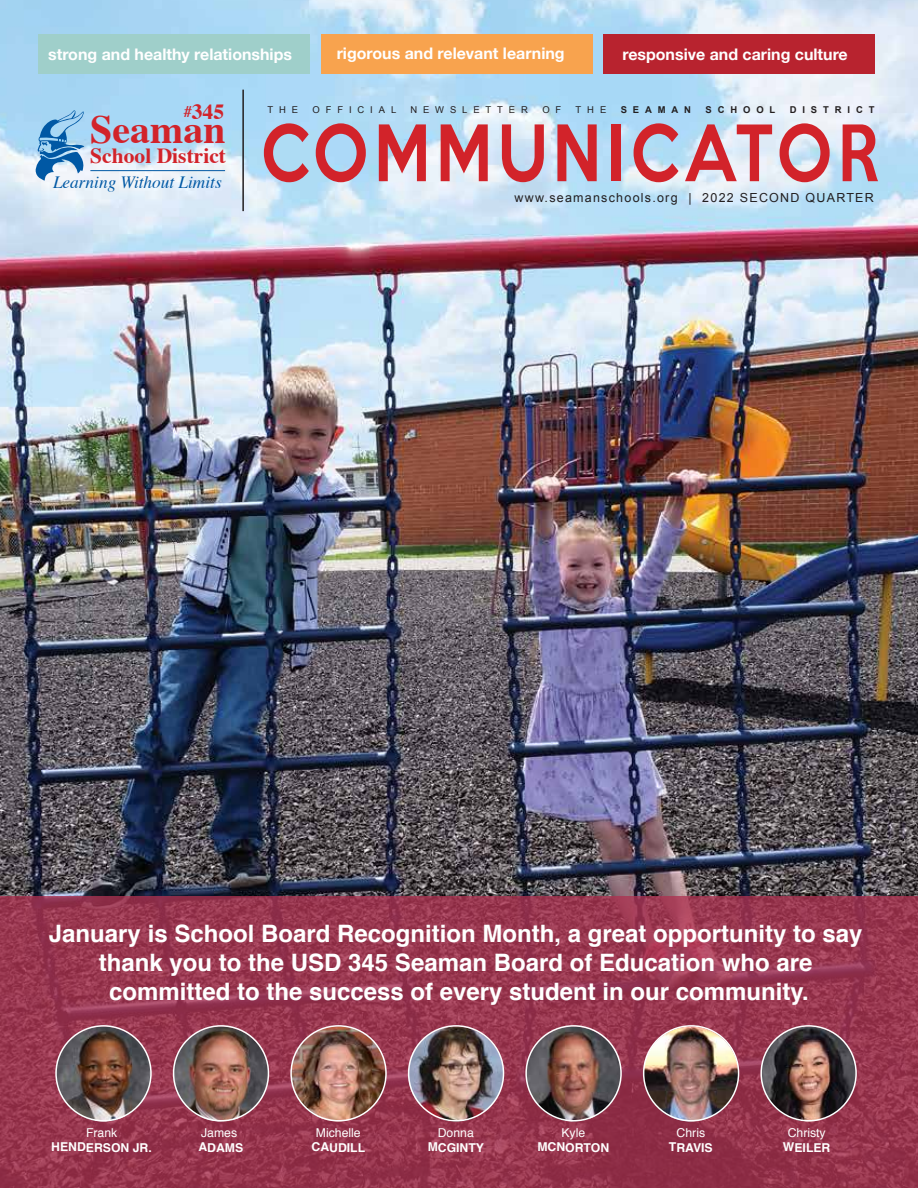
<style>
.page{position:relative;width:918px;height:1188px;background:#fff}
.page>*{position:absolute;margin:0;border:0;box-sizing:border-box;transform-origin:0 0}
.t1{font:500 70.95px "Keep Calm";letter-spacing:.1em;color:#d2232a;scale:.83 1}
.t2{font:700 39.9px "Times";color:#d2232a}
.t3{font:700 24px/28.8px "Helvetica";color:#fff;text-align:center}
.t4{font:700 21.6px "Times";color:#d2232a}
.t5{font:italic 17.25px "Times";color:#0058a4}
.t6{font:700 15.9px "Helvetica Neue";color:#fff}
.t7{font:12.45px "Arial";letter-spacing:.1em;color:#231f20}
.t8{font:700 12.15px "Helvetica";letter-spacing:-.005em;color:#fff}
.t9{font:12.15px "Helvetica";letter-spacing:-.005em;color:#fff}
.t10{font:9.45px "Arial";letter-spacing:.625em;color:#231f20}
.t11{font:700 9.45px "Arial";letter-spacing:.625em;color:#231f20}
.s1{font-size:16.35px}
</style>
<div class="page">
<img style="left:0;top:0;width:918px;height:896px">
<svg style="left:0;top:896px;width:918px;height:292px;background:#97374f"></svg>
<svg style="left:35px;top:109px;width:51px;height:72px;background:#7fb2da"></svg>
<hr style="left:90px;top:170px;width:135px;height:1px;background:#0058a4">
<hr style="left:242px;top:90px;width:2px;height:121px;background:#231f20">
<div style="left:38px;top:34px;width:271px;height:40px;background:#9fcfca"></div>
<div style="left:321px;top:34px;width:272px;height:40px;background:#f8a34e"></div>
<div style="left:603px;top:34px;width:271px;height:40px;background:#b8232f"></div>
<img style="left:173px;top:1027px;width:95px;height:94px;border-radius:47px">
<img style="left:291px;top:1027px;width:95px;height:94px;border-radius:47px">
<img style="left:56px;top:1027px;width:95px;height:94px;border-radius:47px">
<img style="left:526px;top:1027px;width:95px;height:94px;border-radius:47px">
<img style="left:643px;top:1027px;width:95px;height:94px;border-radius:47px">
<img style="left:408px;top:1027px;width:95px;height:94px;border-radius:47px">
<img style="left:761px;top:1027px;width:95px;height:94px;border-radius:47px">
<div style="left:173px;top:1025px;width:96px;height:97px;border:2px solid #fff;border-radius:50%"></div>
<div style="left:290px;top:1025px;width:97px;height:97px;border:2px solid #fff;border-radius:50%"></div>
<div style="left:55px;top:1025px;width:97px;height:97px;border:2px solid #fff;border-radius:50%"></div>
<div style="left:525px;top:1025px;width:97px;height:97px;border:2px solid #fff;border-radius:50%"></div>
<div style="left:643px;top:1025px;width:96px;height:97px;border:2px solid #fff;border-radius:50%"></div>
<div style="left:408px;top:1025px;width:96px;height:97px;border:2px solid #fff;border-radius:50%"></div>
<div style="left:760px;top:1025px;width:97px;height:97px;border:2px solid #fff;border-radius:50%"></div>
<p class="t6" style="left:48px;top:42px;width:245px">strong and healthy relationships</p>
<p class="t6" style="left:337px;top:41px;width:229px">rigorous and relevant learning</p>
<p class="t6" style="left:622px;top:42px;width:227px">responsive and caring culture</p>
<p class="t4" style="left:184px;top:91px;width:42px"><span class="s1">#</span>345</p>
<h2 class="t2" style="left:90px;top:91px;width:137px">Seaman</h2>
<p class="t4" style="left:90px;top:135px;width:137px">School District</p>
<p class="t5" style="left:53px;top:168px;width:170px">Learning Without Limits</p>
<p class="t10" style="left:267px;top:104px;width:32px">THE</p>
<p class="t10" style="left:312px;top:104px;width:85px">OFFICIAL</p>
<p class="t10" style="left:410px;top:104px;width:119px">NEWSLETTER</p>
<p class="t10" style="left:542px;top:104px;width:21px">O F</p>
<p class="t10" style="left:576px;top:104px;width:32px">THE</p>
<p class="t11" style="left:621px;top:104px;width:72px">SEAMAN</p>
<p class="t11" style="left:706px;top:104px;width:71px">SCHOOL</p>
<p class="t11" style="left:790px;top:104px;width:86px">DISTRICT</p>
<h1 class="t1" style="left:261px;top:92px;width:746px">COMMUNICATOR</h1>
<p class="t7" style="left:514px;top:190px;width:361px">www.seamanschools.org | 2022 SECOND QUARTER</p>
<p class="t3" style="left:49px;top:920px;width:815px">January is School Board Recognition Month, a great opportunity to say thank you to the USD 345 Seaman Board of Education who are committed to the success of every student in our community.</p>
<p class="t9" style="left:86px;top:1123px;width:33px">Frank</p>
<p class="t8" style="left:51px;top:1137px;width:102px">HENDERSON JR.</p>
<p class="t9" style="left:201px;top:1123px;width:38px">James</p>
<p class="t8" style="left:198px;top:1137px;width:46px">ADAMS</p>
<p class="t9" style="left:316px;top:1123px;width:46px">Michelle</p>
<p class="t8" style="left:312px;top:1137px;width:55px">CAUDILL</p>
<p class="t9" style="left:438px;top:1123px;width:38px">Donna</p>
<p class="t8" style="left:428px;top:1137px;width:58px">MCGINTY</p>
<p class="t9" style="left:562px;top:1123px;width:25px">Kyle</p>
<p class="t8" style="left:537px;top:1137px;width:73px">MCNORTON</p>
<p class="t9" style="left:677px;top:1123px;width:30px">Chris</p>
<p class="t8" style="left:669px;top:1137px;width:45px">TRAVIS</p>
<p class="t9" style="left:788px;top:1123px;width:40px">Christy</p>
<p class="t8" style="left:783px;top:1137px;width:49px">WEILER</p>
</div>
